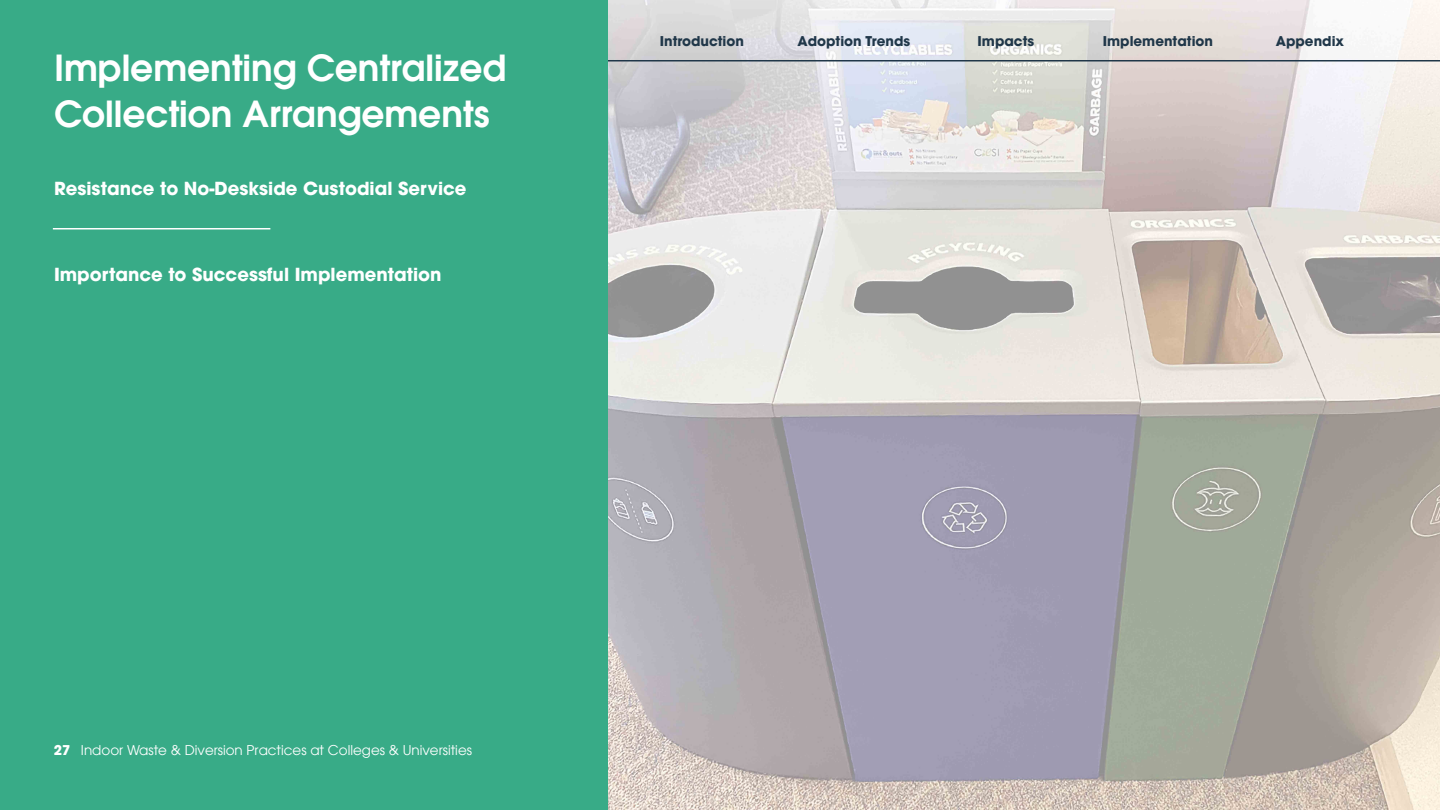
<style>
.page{position:relative;width:1440px;height:810px;background:#fff}
.page>*{position:absolute;margin:0;border:0;box-sizing:border-box;transform-origin:0 0}
.t1{font:600 36px/46.5px "Avant Garde LT";color:#fff}
.t2{font:700 18px "Avant Garde LT";color:#fff}
.t3{font:700 13.5px "Avant Garde LT";color:#203749}
.t4{font:13.5px "Avant Garde LT";color:#fff}
.s1{font-weight:700}
</style>
<div class="page">
<img style="left:608px;top:0;width:832px;height:810px">
<hr style="left:0;top:60px;width:1440px;height:2px;background:#203749">
<div style="left:0;top:0;width:608px;height:810px;background:#38ab87"></div>
<hr style="left:53px;top:228px;width:217px;height:2px;background:#fff">
<h1 class="t1" style="left:54px;top:44px;width:454px">Implementing Centralized<br>Collection Arrangements</h1>
<p class="t2" style="left:54px;top:177px;width:414px">Resistance to No-Deskside Custodial Service</p>
<p class="t2" style="left:54px;top:263px;width:389px">Importance to Successful Implementation</p>
<p class="t3" style="left:660px;top:32px;width:86px">Introduction</p>
<p class="t3" style="left:798px;top:32px;width:114px">Adoption Trends</p>
<p class="t3" style="left:978px;top:32px;width:58px">Impacts</p>
<p class="t3" style="left:1103px;top:32px;width:112px">Implementation</p>
<p class="t3" style="left:1276px;top:32px;width:70px">Appendix</p>
<p class="t4" style="left:54px;top:743px;width:420px"><span class="s1">27</span> Indoor Waste &amp; Diversion Practices at Colleges &amp; Universities</p>
</div>
